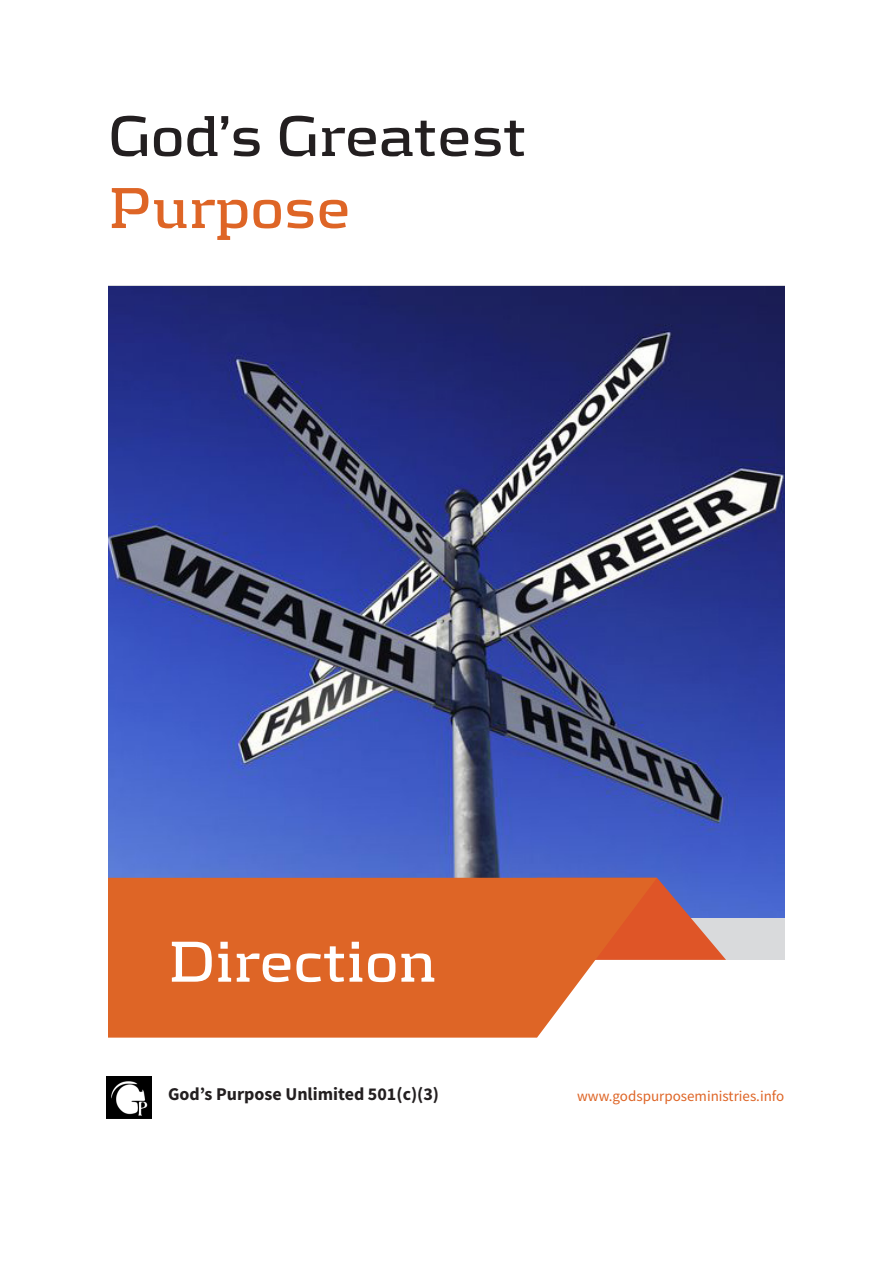
<style>
.page{position:relative;width:893px;height:1263px;background:#fff}
.page>*{position:absolute;margin:0;border:0;box-sizing:border-box;transform-origin:0 0}
.MainTitle{font:700 60px "Kontrapunkt";color:#231f20}
.MainTitle-2{font:700 60px "Kontrapunkt";color:#fff}
.MainTitle-3{font:700 60px "Kontrapunkt";color:#de6526}
.subtitle{font:700 18px "Source Sans Pro";color:#231f20}
.Description_Right{font:15px "Source Sans Pro";color:#de6526}
</style>
<div class="page">
<img style="left:108px;top:287px;width:677px;height:630px">
<svg style="left:657px;top:878px;width:69px;height:82px;background:#a66d7c"></svg>
<svg style="left:108px;top:878px;width:549px;height:159px;background:#e07037"></svg>
<img style="left:106px;top:1076px;width:45px;height:42px">
<p class="MainTitle" style="left:108px;top:101px;width:420px">God’s Greatest</p>
<p class="MainTitle-3" style="left:108px;top:173px;width:244px">Purpose</p>
<p class="MainTitle-2" style="left:168px;top:926px;width:270px">Direction</p>
<p class="subtitle" style="left:168px;top:1082px;width:273px">God’s Purpose Unlimited 501(c)(3)</p>
<p class="Description_Right" style="left:577px;top:1087px;width:209px">www.godspurposeministries.info</p>
</div>
